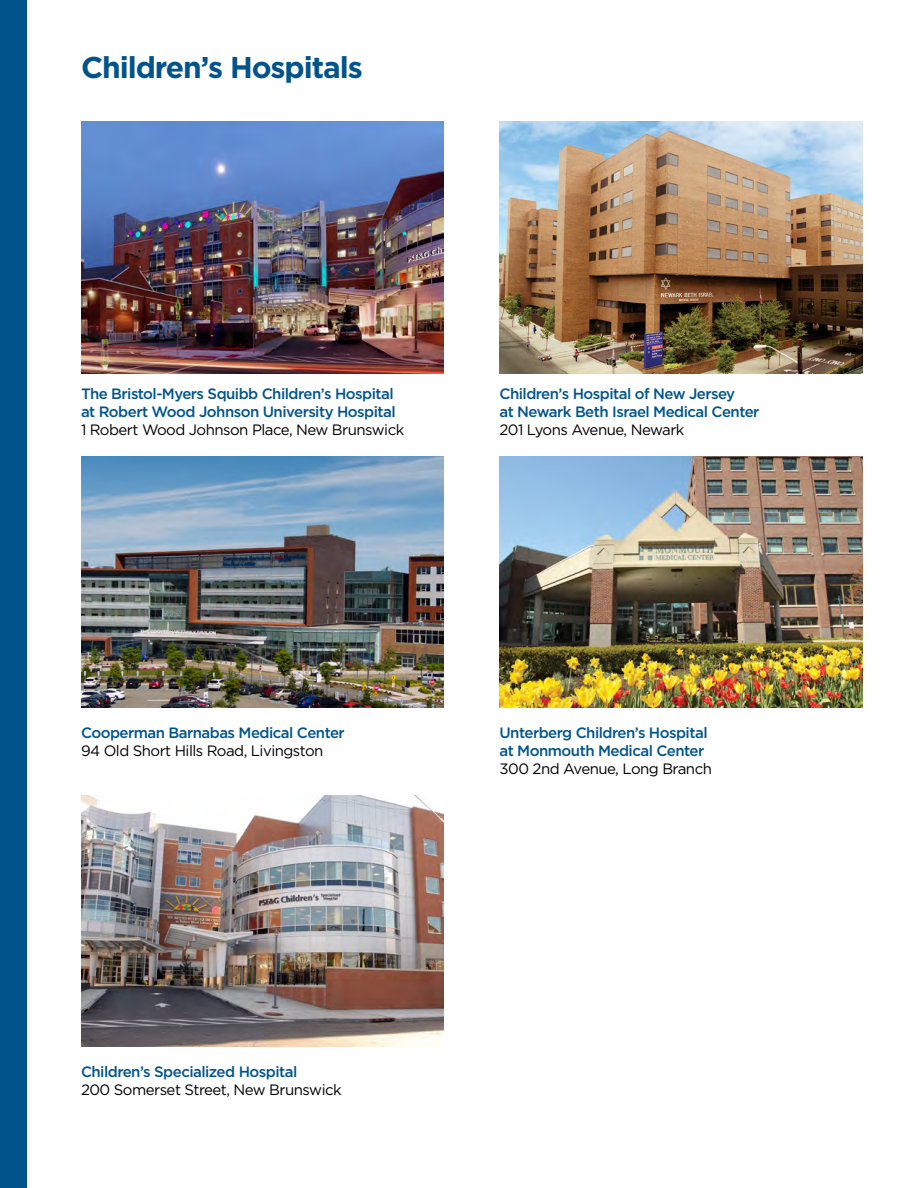
<style>
.page{position:relative;width:918px;height:1188px;background:#fff}
.page>*{position:absolute;margin:0;border:0;box-sizing:border-box;transform-origin:0 0}
.t1{font:700 30px "Gotham";letter-spacing:-.035em;color:#00548b}
.t2{font:500 15px/18px "Gotham";letter-spacing:-.035em;color:#00548b}
.t3{font:15px "Gotham";letter-spacing:-.035em;color:#000}
</style>
<div class="page">
<div style="left:0;top:0;width:27px;height:1188px;background:#00548b"></div>
<img style="left:81px;top:122px;width:363px;height:251px">
<img style="left:81px;top:456px;width:363px;height:252px">
<img style="left:81px;top:795px;width:363px;height:252px">
<img style="left:500px;top:456px;width:362px;height:252px">
<img style="left:500px;top:122px;width:362px;height:251px">
<h1 class="t1" style="left:81px;top:47px;width:284px">Children’s Hospitals</h1>
<p class="t2" style="left:81px;top:385px;width:316px">The Bristol-Myers Squibb Children’s Hospital at Robert Wood Johnson University Hospital</p>
<p class="t3" style="left:81px;top:420px;width:325px">1 Robert Wood Johnson Place, New Brunswick</p>
<p class="t2" style="left:500px;top:385px;width:261px">Children’s Hospital of New Jersey<br>at Newark Beth Israel Medical Center</p>
<p class="t3" style="left:500px;top:420px;width:186px">201 Lyons Avenue, Newark</p>
<p class="t2" style="left:81px;top:724px;width:265px">Cooperman Barnabas Medical Center</p>
<p class="t3" style="left:81px;top:741px;width:244px">94 Old Short Hills Road, Livingston</p>
<p class="t2" style="left:500px;top:724px;width:210px">Unterberg Children’s Hospital at Monmouth Medical Center</p>
<p class="t3" style="left:500px;top:759px;width:214px">300 2nd Avenue, Long Branch</p>
<p class="t2" style="left:81px;top:1062px;width:218px">Children’s Specialized Hospital</p>
<p class="t3" style="left:81px;top:1080px;width:262px">200 Somerset Street, New Brunswick</p>
</div>
